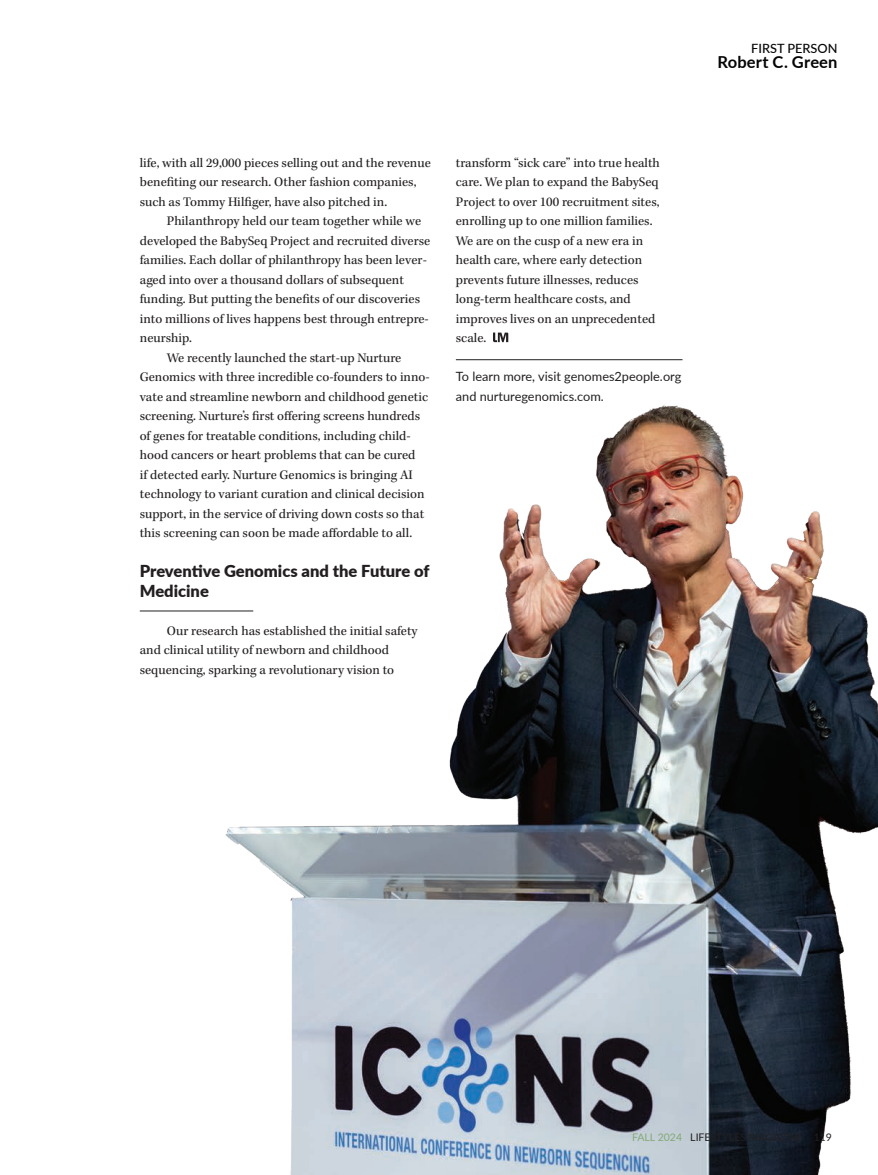
<style>
.page{position:relative;width:878px;height:1175px;background:#fff}
.page>*{position:absolute;margin:0;border:0;box-sizing:border-box;transform-origin:0 0}
.New_Section{font:900 16.5px/19.8px "Lato";color:#231f20}
.t1{font:700 16.5px "Lato";letter-spacing:.005em;color:#040504}
.Body_Copy{font:13.5px/19.5px "Kepler Std";color:#231f20}
.For_More_Info{font:12.75px/19.5px "Lato";color:#231f20}
.t2{font:500 12.75px "Lato";color:#040504}
.t3{font:10.5px "Lato";color:#231f20}
.s1{color:#85a975}
</style>
<div class="page">
<img style="left:201px;top:333px;width:677px;height:841px">
<hr style="left:140px;top:610px;width:113px;height:1px;background:#231f20">
<hr style="left:456px;top:359px;width:226px;height:1px;background:#231f20">
<svg style="left:493px;top:332px;width:15px;height:10px"></svg>
<p class="Body_Copy" style="left:140px;top:153px;width:292px">life, with all 29,000 pieces selling out and the revenue benefiting our research. Other fashion companies, such as Tommy Hilfiger, have also pitched in.</p>
<p class="Body_Copy" style="left:140px;top:212px;width:292px;text-indent:27px">Philanthropy held our team together while we developed the BabySeq Project and recruited diverse families. Each dollar of philanthropy has been lever&shy;aged into over a thousand dollars of subsequent funding. But putting the benefits of our discoveries into millions of lives happens best through entrepre&shy;neurship.</p>
<p class="Body_Copy" style="left:140px;top:348px;width:291px;text-indent:27px">We recently launched the start-up Nurture Genomics with three incredible co-founders to inno&shy;vate and streamline newborn and childhood genetic screening. Nurture’s first offering screens hundreds of genes for treatable conditions, including child&shy;hood cancers or heart problems that can be cured<br>if detected early. Nurture Genomics is bringing AI technology to variant curation and clinical decision support, in the service of driving down costs so that this screening can soon be made affordable to all.</p>
<p class="New_Section" style="left:140px;top:560px;width:291px">Preventive Genomics and the Future of<br>Medicine</p>
<p class="Body_Copy" style="left:140px;top:621px;width:279px;text-indent:27px">Our research has established the initial safety and clinical utility of newborn and childhood sequencing, sparking a revolutionary vision to</p>
<p class="Body_Copy" style="left:456px;top:153px;width:205px">transform “sick care” into true health care. We plan to expand the BabySeq<br>Project to over 100 recruitment sites, enrolling up to one million families.<br>We are on the cusp of a new era in health care, where early detection prevents future illnesses, reduces long-term healthcare costs, and improves lives on an unprecedented scale.</p>
<p class="For_More_Info" style="left:456px;top:366px;width:227px">To learn more, visit genomes2people.org and nurturegenomics.com.</p>
<p class="t2" style="left:751px;top:39px;width:88px">FIRST PERSON</p>
<p class="t1" style="left:717px;top:49px;width:121px">Robert C. Green</p>
<p class="t3" style="left:632px;top:1129px;width:201px"><span class="s1">FALL 2024</span> LIFESTYLES MAGAZINE 119</p>
</div>
